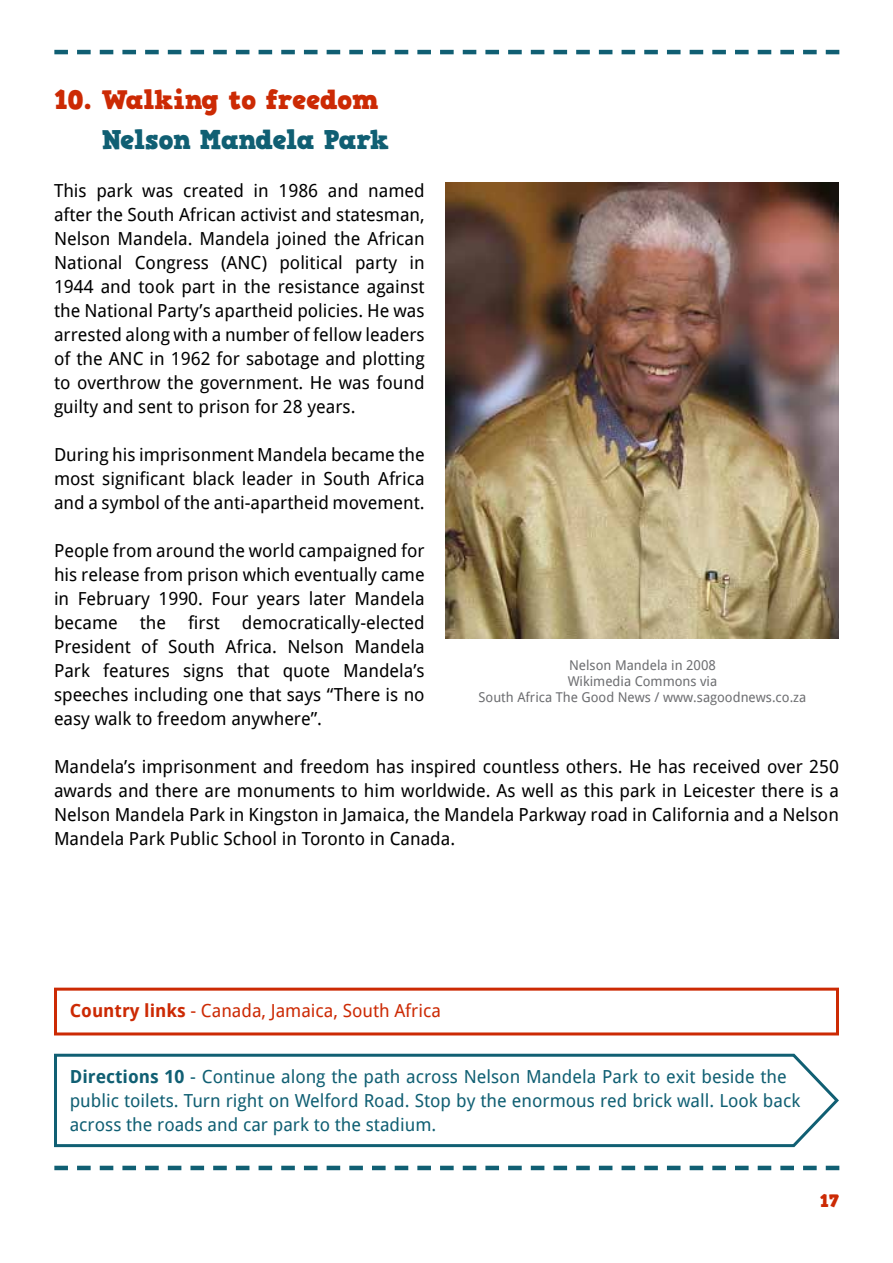
<style>
.page{position:relative;width:893px;height:1263px;background:#fff}
.page>*{position:absolute;margin:0;border:0;box-sizing:border-box;transform-origin:0 0}
.t1{font:27px "HVD Comic Serif Pro";letter-spacing:-.005em;color:#cc2a04}
.t2{font:27px "HVD Comic Serif Pro";letter-spacing:-.02em;color:#105f73}
.t3{font:18px/24px "Droid Sans";color:#000;text-align:justify}
.t4{font:18px/24px "Droid Sans";color:#105f73}
.t5{font:18px "Droid Sans";color:#cc2a04}
.t6{font:18px "HVD Comic Serif Pro";color:#cc2a04}
.t7{font:13.5px/16.2px "Droid Sans";color:#6d6e71;text-align:center}
.s1{font-weight:700}
</style>
<div class="page">
<svg style="left:54px;top:50px;width:785px;height:4px"></svg>
<svg style="left:54px;top:1166px;width:785px;height:4px"></svg>
<img style="left:446px;top:183px;width:393px;height:455px">
<svg style="left:54px;top:1053px;width:785px;height:95px"></svg>
<div style="left:54px;top:988px;width:785px;height:47px;border:3px solid #cc2a04"></div>
<h1 class="t1" style="left:54px;top:79px;width:326px">10. Walking to freedom</h1>
<h1 class="t2" style="left:102px;top:119px;width:289px">Nelson Mandela Park</h1>
<p class="t3" style="left:54px;top:179px;width:372px">This park was created in 1986 and named after the South African activist and statesman, Nelson Mandela. Mandela joined the African National Congress (ANC) political party in 1944 and took part in the resistance against the National Party’s apartheid policies. He was arrested along with a number of fellow leaders of the ANC in 1962 for sabotage and plotting to overthrow the government. He was found guilty and sent to prison for 28 years.</p>
<p class="t3" style="left:54px;top:443px;width:372px">During his imprisonment Mandela became the most significant black leader in South Africa and a symbol of the anti-apartheid movement.</p>
<p class="t3" style="left:54px;top:539px;width:372px">People from around the world campaigned for his release from prison which eventually came in February 1990. Four years later Mandela became the first democratically-elected President of South Africa. Nelson Mandela Park features signs that quote Mandela’s speeches including one that says “There is no easy walk to freedom anywhere”.</p>
<p class="t3" style="left:54px;top:754px;width:786px">Mandela’s imprisonment and freedom has inspired countless others. He has received over 250 awards and there are monuments to him worldwide. As well as this park in Leicester there is a Nelson Mandela Park in Kingston in Jamaica, the Mandela Parkway road in California and a Nelson Mandela Park Public School in Toronto in Canada.</p>
<p class="t7" style="left:479px;top:657px;width:329px">Nelson Mandela in 2008<br>Wikimedia Commons via<br>South Africa The Good News / www.sagoodnews.co.za</p>
<p class="t5" style="left:70px;top:1000px;width:373px"><span class="s1">Country links</span> - Canada, Jamaica, South Africa</p>
<p class="t4" style="left:70px;top:1065px;width:732px"><span class="s1">Directions 10</span> - Continue along the path across Nelson Mandela Park to exit beside the public toilets. Turn right on Welford Road. Stop by the enormous red brick wall. Look back across the roads and car park to the stadium.</p>
<p class="t6" style="left:820px;top:1187px;width:21px">17</p>
</div>
